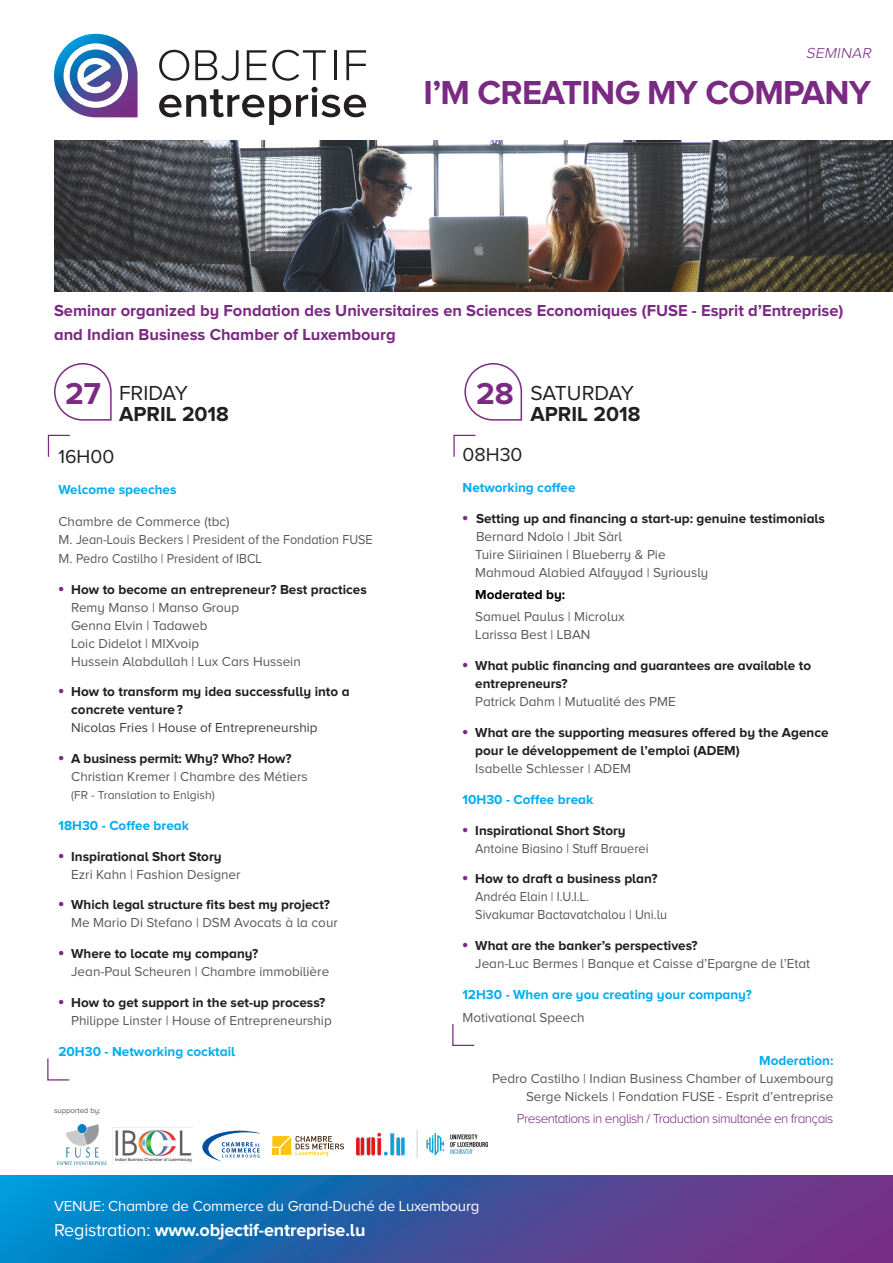
<style>
.page{position:relative;width:893px;height:1263px;background:#fff}
.page>*{position:absolute;margin:0;border:0;box-sizing:border-box;transform-origin:0 0}
.t1{font:700 34.5px "Proxima Nova A";letter-spacing:-.02em;color:#7b2a83}
.t2{font:700 31.35px "Proxima Nova A";color:#7b2a83}
.t3{font:700 21px/20.2px "Proxima Nova A";color:#231f20}
.t4{font:19.5px "Proxima Nova A";color:#231f20}
.t5{font:700 18px "Proxima Nova A";letter-spacing:-.01em;color:#fff}
.t6{font:700 16.5px/24px "Proxima Nova A";color:#7b2a83}
.t7{font:15px "Proxima Nova A";letter-spacing:-.01em;color:#fff}
.t8{font:italic 300 15px "Proxima Nova A";color:#7b2a83;scale:1.04 1}
.t9{font:13.5px/18px "Proxima Nova A";color:#57585a}
.t10{font:700 13.5px/18px "Proxima Nova A";color:#231f20}
.t11{font:13.5px/18px "Proxima Nova A";color:#57585a;scale:.94 1}
.t12{font:700 13.5px "Proxima Nova A";color:#00aeef}
.t13{font:300 13.5px "Proxima Nova A";letter-spacing:-.04em;color:#7b2a83}
.t14{font:700 13.5px "Proxima Nova A";color:#000}
.t15{font:12px "Proxima Nova A";color:#57585a}
.t16{font:7.65px "Proxima Nova A";color:#57585a}
.s1{font-weight:400}
.s2{font-family:"Neo Sans";font-weight:400;color:#7b2a83}
.s3{font-weight:400;color:#57585a}
.s4{font-family:"Neo Sans";color:#7b2a83}
.s5{font-weight:700;color:#231f20}
.s6{font-weight:400;color:#3e3e3f}
.s7{font-weight:700;color:#00aeef}
</style>
<div class="page">
<svg style="left:272px;top:1136px;width:72px;height:20px"></svg>
<svg style="left:159px;top:50px;width:30px;height:31px"></svg>
<svg style="left:195px;top:50px;width:44px;height:31px"></svg>
<svg style="left:247px;top:50px;width:19px;height:30px"></svg>
<svg style="left:272px;top:50px;width:54px;height:31px"></svg>
<hr style="left:334px;top:50px;width:2px;height:30px;background:#231f20">
<svg style="left:346px;top:50px;width:20px;height:30px"></svg>
<svg style="left:159px;top:87px;width:207px;height:38px"></svg>
<svg style="left:54px;top:34px;width:84px;height:83px"></svg>
<svg style="left:0;top:1176px;width:893px;height:87px;background:#365aa3"></svg>
<svg style="left:54px;top:363px;width:58px;height:58px"></svg>
<svg style="left:464px;top:363px;width:59px;height:58px"></svg>
<svg style="left:47px;top:434px;width:23px;height:23px"></svg>
<svg style="left:47px;top:1058px;width:23px;height:23px"></svg>
<svg style="left:453px;top:434px;width:23px;height:23px"></svg>
<svg style="left:202px;top:1131px;width:58px;height:30px"></svg>
<img style="left:54px;top:140px;width:839px;height:152px">
<img style="left:113px;top:1127px;width:79px;height:35px">
<img style="left:58px;top:1125px;width:48px;height:39px">
<svg style="left:452px;top:1024px;width:23px;height:22px"></svg>
<img style="left:356px;top:1130px;width:131px;height:28px">
<p class="t8" style="left:806px;top:44px;width:67px">SEMINAR</p>
<p class="t1" style="left:424px;top:73px;width:449px">I’M CREATING MY COMPANY</p>
<p class="t6" style="left:54px;top:298px;width:791px">Seminar organized by Fondation des Universitaires en Sciences Economiques (FUSE - Esprit d’Entreprise) and Indian Business Chamber of Luxembourg</p>
<p class="t2" style="left:65px;top:376px;width:37px">27</p>
<p class="t3" style="left:119px;top:383px;width:111px"><span class="s1">FRIDAY<br></span>APRIL 2018</p>
<p class="t2" style="left:476px;top:376px;width:39px">28</p>
<p class="t3" style="left:530px;top:383px;width:111px"><span class="s1">SATURDAY<br></span>APRIL 2018</p>
<p class="t4" style="left:463px;top:444px;width:61px">08H30</p>
<p class="t12" style="left:463px;top:480px;width:114px">Networking coffee</p>
<p class="t10" style="left:463px;top:509px;width:364px"><span class="s2">•</span> Setting up and financing a start-up: genuine testimonials</p>
<p class="t9" style="left:476px;top:527px;width:148px">Bernard Ndolo | Jbit Sàrl</p>
<p class="t9" style="left:475px;top:545px;width:192px">Tuire Siiriainen | Blueberry &amp; Pie</p>
<p class="t9" style="left:475px;top:563px;width:235px">Mahmoud Alabied Alfayyad | Syriously</p>
<p class="t14" style="left:475px;top:587px;width:91px">Moderated by:</p>
<p class="t9" style="left:475px;top:608px;width:151px">Samuel Paulus | Microlux</p>
<p class="t9" style="left:475px;top:626px;width:117px">Larissa Best | LBAN</p>
<p class="t10" style="left:475px;top:656px;width:337px;text-indent:-13px"><span class="s2">•</span> What public financing and guarantees are available to entrepreneurs?<br><span class="s3">Patrick Dahm | Mutualité des PME</span></p>
<p class="t10" style="left:475px;top:723px;width:355px;text-indent:-13px"><span class="s2">•</span> What are the supporting measures offered by the Agence pour le développement de l’emploi (ADEM)<br><span class="s3">Isabelle Schlesser | ADEM</span></p>
<p class="t12" style="left:463px;top:791px;width:132px">10H30 - Coffee break</p>
<p class="t11" style="left:475px;top:821px;width:186px;text-indent:-13px"><span class="s4">•</span> <span class="s5">Inspirational Short Story<br></span>Antoine Biasino | Stuff Brauerei</p>
<p class="t11" style="left:475px;top:869px;width:206px;text-indent:-13px"><span class="s4">•</span> <span class="s5">How to draft a business plan?<br></span>Andréa Elain | I.U.I.L.<br>Sivakumar Bactavatchalou | Uni.lu</p>
<p class="t9" style="left:475px;top:936px;width:336px;text-indent:-13px"><span class="s4">•</span> <span class="s5">What are the banker’s perspectives?<br></span>Jean-Luc Bermes | Banque et Caisse d’Epargne de l’Etat</p>
<p class="t4" style="left:58px;top:446px;width:57px">16H00</p>
<p class="t12" style="left:58px;top:482px;width:120px">Welcome speeches</p>
<p class="t9" style="left:58px;top:512px;width:316px">Chambre de Commerce (tbc)<br>M. Jean-Louis Beckers | President of the Fondation FUSE</p>
<p class="t9" style="left:58px;top:549px;width:205px">M. Pedro Castilho | President of IBCL</p>
<p class="t10" style="left:58px;top:580px;width:310px"><span class="s2">•</span> How to become an entrepreneur? Best practices</p>
<p class="t9" style="left:71px;top:598px;width:169px">Remy Manso | Manso Group</p>
<p class="t9" style="left:71px;top:616px;width:138px">Genna Elvin | Tadaweb</p>
<p class="t9" style="left:71px;top:634px;width:129px">Loic Didelot | MIXvoip</p>
<p class="t9" style="left:71px;top:652px;width:231px">Hussein Alabdullah | Lux Cars Hussein</p>
<p class="t10" style="left:71px;top:682px;width:280px;text-indent:-13px"><span class="s2">•</span> How to transform my idea successfully into a concrete venture?<br><span class="s6">Nicolas Fries | House of Entrepreneurship</span></p>
<p class="t9" style="left:71px;top:749px;width:238px;text-indent:-13px"><span class="s4">•</span> <span class="s5">A business permit: Why? Who? How?<br></span>Christian Kremer | Chambre des Métiers</p>
<p class="t15" style="left:71px;top:788px;width:145px">(FR - Translation to Enlgish)</p>
<p class="t12" style="left:58px;top:818px;width:132px">18H30 - Coffee break</p>
<p class="t9" style="left:71px;top:847px;width:171px;text-indent:-13px"><span class="s4">•</span> <span class="s5">Inspirational Short Story<br></span>Ezri Kahn | Fashion Designer</p>
<p class="t10" style="left:71px;top:895px;width:268px;text-indent:-13px"><span class="s2">•</span> Which legal structure fits best my project?<br><span class="s3">Me Mario Di Stefano | DSM Avocats à la cour</span></p>
<p class="t9" style="left:71px;top:944px;width:260px;text-indent:-13px"><span class="s4">•</span> <span class="s5">Where to locate my company?<br></span>Jean-Paul Scheuren | Chambre immobilière</p>
<p class="t9" style="left:71px;top:993px;width:262px;text-indent:-13px"><span class="s4">•</span> <span class="s5">How to get support in the set-up process?<br></span>Philippe Linster | House of Entrepreneurship</p>
<p class="t12" style="left:58px;top:1043px;width:178px">20H30 - Networking cocktail</p>
<p class="t12" style="left:462px;top:986px;width:291px">12H30 - When are you creating your company?</p>
<p class="t9" style="left:462px;top:1008px;width:124px">Motivational Speech</p>
<p class="t9" style="left:492px;top:1051px;width:343px;text-align:right"><span class="s7">Moderation:<br></span>Pedro Castilho | Indian Business Chamber of Luxembourg<br>Serge Nickels | Fondation FUSE - Esprit d’entreprise</p>
<p class="t16" style="left:54px;top:1106px;width:48px">supported by:</p>
<p class="t7" style="left:54px;top:1197px;width:427px">VENUE: Chambre de Commerce du Grand-Duché de Luxembourg</p>
<p class="t5" style="left:54px;top:1220px;width:313px"><span class="s1">Registration:</span> www.objectif-entreprise.lu</p>
<p class="t13" style="left:517px;top:1111px;width:318px">Presentations in english / Traduction simultanée en français</p>
</div>
